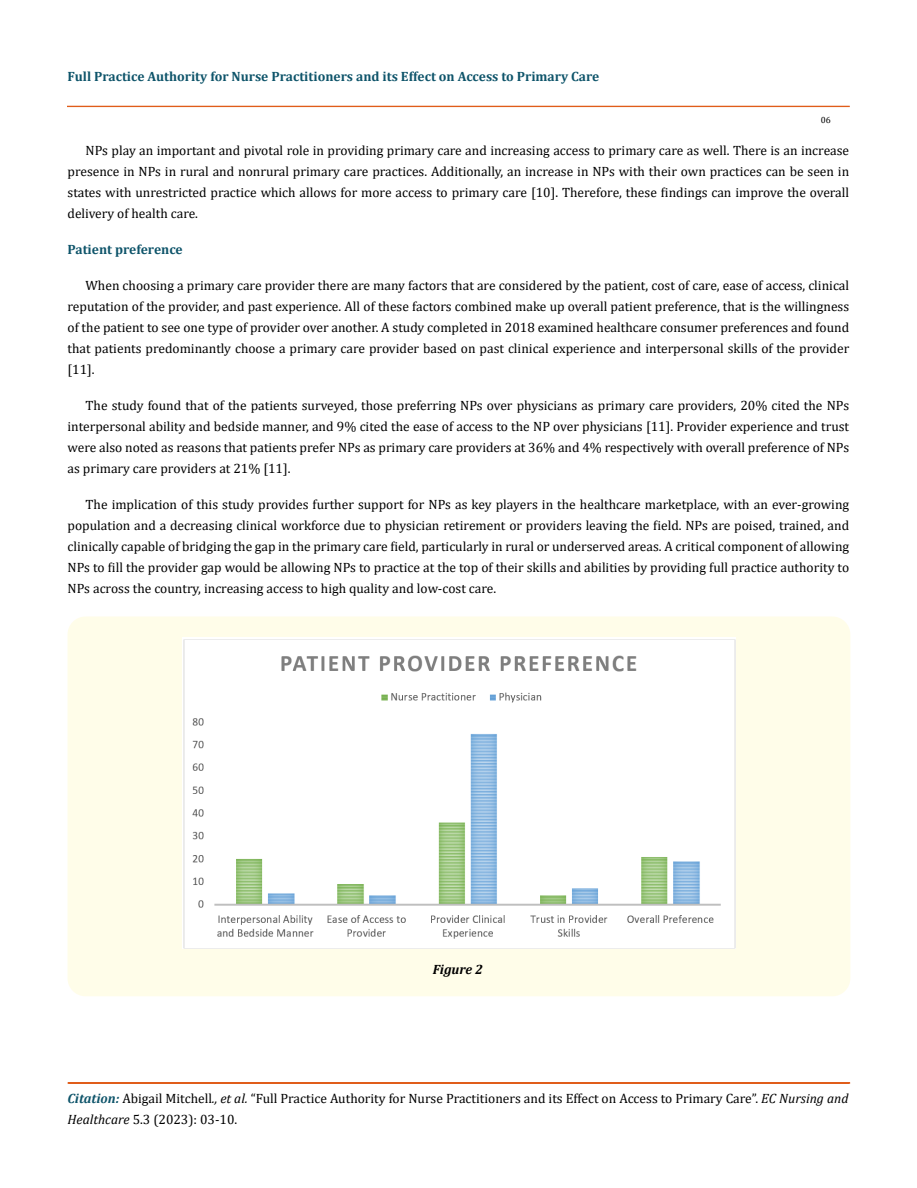
<style>
.page{position:relative;width:917px;height:1188px;background:#fff}
.page>*{position:absolute;margin:0;border:0;box-sizing:border-box;transform-origin:0 0}
.t1{font:13.5px/21px "Cambria";color:#000;text-align:justify}
.t2{font:700 13.5px "Cambria";color:#0e546a}
.t3{font:italic 700 13.5px "Cambria";color:#000}
.t4{font:9px "Cambria";color:#000}
.s1{font-weight:700;font-style:italic;color:#0e546a}
.s2{font-style:italic}
</style>
<div class="page">
<div style="left:67px;top:106px;width:782px;height:1px;border:1px solid #e05d1a"></div>
<div style="left:68px;top:1083px;width:781px;height:1px;border:1px solid #e05d1a"></div>
<div style="left:68px;top:616px;width:782px;height:380px;background:#fffde9;border-radius:18px"></div>
<img style="left:183px;top:638px;width:552px;height:310px">
<p class="t2" style="left:68px;top:67px;width:533px">Full Practice Authority for Nurse Practitioners and its Effect on Access to Primary Care</p>
<p class="t4" style="left:820px;top:114px;width:11px">06</p>
<p class="t1" style="left:68px;top:139px;width:783px;text-indent:18px">NPs play an important and pivotal role in providing primary care and increasing access to primary care as well. There is an increase presence in NPs in rural and nonrural primary care practices. Additionally, an increase in NPs with their own practices can be seen in states with unrestricted practice which allows for more access to primary care [10]. Therefore, these findings can improve the overall delivery of health care.</p>
<p class="t2" style="left:68px;top:239px;width:117px">Patient preference</p>
<p class="t1" style="left:68px;top:274px;width:783px;text-indent:18px">When choosing a primary care provider there are many factors that are considered by the patient, cost of care, ease of access, clinical reputation of the provider, and past experience. All of these factors combined make up overall patient preference, that is the willingness of the patient to see one type of provider over another. A study completed in 2018 examined healthcare consumer preferences and found that patients predominantly choose a primary care provider based on past clinical experience and interpersonal skills of the provider [11].</p>
<p class="t1" style="left:68px;top:394px;width:783px;text-indent:18px">The study found that of the patients surveyed, those preferring NPs over physicians as primary care providers, 20% cited the NPs interpersonal ability and bedside manner, and 9% cited the ease of access to the NP over physicians [11]. Provider experience and trust were also noted as reasons that patients prefer NPs as primary care providers at 36% and 4% respectively with overall preference of NPs as primary care providers at 21% [11].</p>
<p class="t1" style="left:68px;top:493px;width:783px;text-indent:18px">The implication of this study provides further support for NPs as key players in the healthcare marketplace, with an ever-growing population and a decreasing clinical workforce due to physician retirement or providers leaving the field. NPs are poised, trained, and clinically capable of bridging the gap in the primary care field, particularly in rural or underserved areas. A critical component of allowing NPs to fill the provider gap would be allowing NPs to practice at the top of their skills and abilities by providing full practice authority to NPs across the country, increasing access to high quality and low-cost care.</p>
<p class="t3" style="left:432px;top:960px;width:52px">Figure 2</p>
<p class="t1" style="left:68px;top:1088px;width:782px"><span class="s1">Citation:</span> Abigail Mitchell<span class="s2">., et al.</span> “Full Practice Authority for Nurse Practitioners and its Effect on Access to Primary Care”. <span class="s2">EC Nursing and<br>Healthcare</span> 5.3 (2023): 03-10.</p>
</div>
